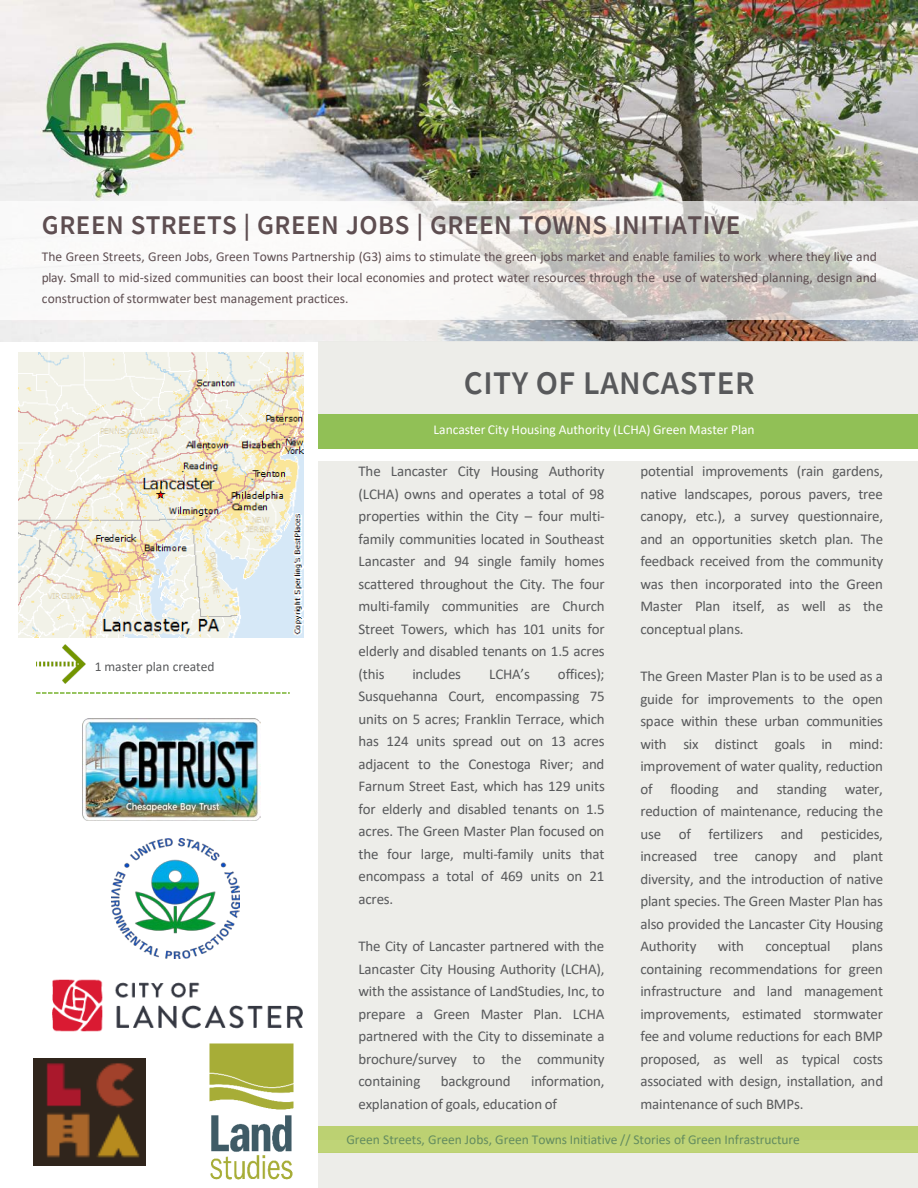
<style>
.page{position:relative;width:918px;height:1188px;background:#fff}
.page>*{position:absolute;margin:0;border:0;box-sizing:border-box;transform-origin:0 0}
.t1{font:600 33px "Source Sans Pro";letter-spacing:.015em;color:#58595b}
.t2{font:600 27px "Source Sans Pro";letter-spacing:.02em;color:#5e4e51}
.t3{font:15px/22.5px "Calibri";letter-spacing:-.01em;color:#58595b;text-align:justify}
.t4{font:13.5px/21px "Calibri";color:#5e4e51;text-align:justify}
.t5{font:13.5px "Calibri";letter-spacing:-.005em;color:#638c5f}
.t6{font:13.5px "Calibri";color:#fff}
.t7{font:13.5px "Calibri";color:#58595b}
</style>
<div class="page">
<img style="left:0;top:0;width:918px;height:342px">
<div style="left:319px;top:342px;width:599px;height:72px;background:#ebebe7"></div>
<div style="left:319px;top:462px;width:599px;height:678px;background:#ebebe7"></div>
<div style="left:319px;top:1153px;width:599px;height:35px;background:#ebebe7"></div>
<div style="left:319px;top:414px;width:599px;height:34px;background:#91c056"></div>
<div style="left:319px;top:1127px;width:599px;height:26px;background:#bdd274"></div>
<div style="left:0;top:201px;width:918px;height:119px;background:#fff;opacity:.7"></div>
<img style="left:112px;top:839px;width:127px;height:119px">
<img style="left:83px;top:718px;width:178px;height:103px">
<svg style="left:36px;top:692px;width:254px;height:2px"></svg>
<img style="left:19px;top:353px;width:284px;height:284px">
<img style="left:34px;top:1058px;width:112px;height:107px">
<img style="left:209px;top:1043px;width:85px;height:137px">
<img style="left:52px;top:979px;width:251px;height:53px">
<img style="left:37px;top:645px;width:49px;height:38px">
<p class="t2" style="left:42px;top:207px;width:700px">GREEN STREETS | GREEN JOBS | GREEN TOWNS INITIATIVE</p>
<p class="t4" style="left:42px;top:246px;width:837px">The Green Streets, Green Jobs, Green Towns Partnership (G3) aims to stimulate the green jobs market and enable families to work where they live and play. Small to mid-sized communities can boost their local economies and protect water resources through the use of watershed planning, design and construction of stormwater best management practices.</p>
<p class="t1" style="left:464px;top:362px;width:292px">CITY OF LANCASTER</p>
<p class="t7" style="left:95px;top:658px;width:121px">1 master plan created</p>
<p class="t6" style="left:433px;top:421px;width:323px">Lancaster City Housing Authority (LCHA) Green Master Plan</p>
<p class="t3" style="left:640px;top:459px;width:244px">potential improvements (rain gardens, native landscapes, porous pavers, tree canopy, etc.), a survey questionnaire, and an opportunities sketch plan. The feedback received from the community was then incorporated into the Green Master Plan itself, as well as the conceptual plans.</p>
<p class="t3" style="left:640px;top:665px;width:244px">The Green Master Plan is to be used as a guide for improvements to the open space within these urban communities with six distinct goals in mind: improvement of water quality, reduction of flooding and standing water, reduction of maintenance, reducing the use of fertilizers and pesticides, increased tree canopy and plant diversity, and the introduction of native plant species. The Green Master Plan has also provided the Lancaster City Housing Authority</p>
<p class="t3" style="left:359px;top:459px;width:248px">The Lancaster City Housing Authority (LCHA) owns and operates a total of 98 properties within the City – four multi&shy;family communities located in Southeast Lancaster and 94 single family homes scattered throughout the City. The four multi-family communities are Church Street Towers, which has 101 units for elderly and disabled tenants on 1.5 acres (this</p>
<p class="t3" style="left:359px;top:662px;width:248px;text-indent:199px">offices); Susquehanna Court, encompassing 75 units on 5 acres; Franklin Terrace, which has 124 units spread out on 13 acres adjacent to the Conestoga River; and Farnum Street East, which has 129 units for elderly and disabled tenants on 1.5 acres. The Green Master Plan focused on the four large, multi-family units that encompass a total of 469 units on 21 acres.</p>
<p class="t3" style="left:358px;top:935px;width:248px">The City of Lancaster partnered with the Lancaster City Housing Authority (LCHA), with the assistance of LandStudies, Inc, to prepare a Green Master Plan. LCHA partnered with the City to disseminate a brochure/survey to the community containing</p>
<p class="t3" style="left:413px;top:662px;width:50px">includes</p>
<p class="t3" style="left:489px;top:662px;width:42px">LCHA’s</p>
<p class="t3" style="left:640px;top:935px;width:244px;text-indent:212px">plans containing recommendations for green infrastructure and land management improvements, estimated stormwater fee and volume reductions for each BMP proposed, as well as typical costs associated with design, installation, and maintenance of such BMPs.</p>
<p class="t3" style="left:718px;top:935px;width:28px">with</p>
<p class="t3" style="left:766px;top:935px;width:67px">conceptual</p>
<p class="t3" style="left:358px;top:1070px;width:248px;text-indent:173px">information, explanation of goals, education of</p>
<p class="t5" style="left:347px;top:1130px;width:455px">Green Streets, Green Jobs, Green Towns Initiative // Stories of Green Infrastructure</p>
<p class="t3" style="left:441px;top:1070px;width:71px">background</p>
</div>
